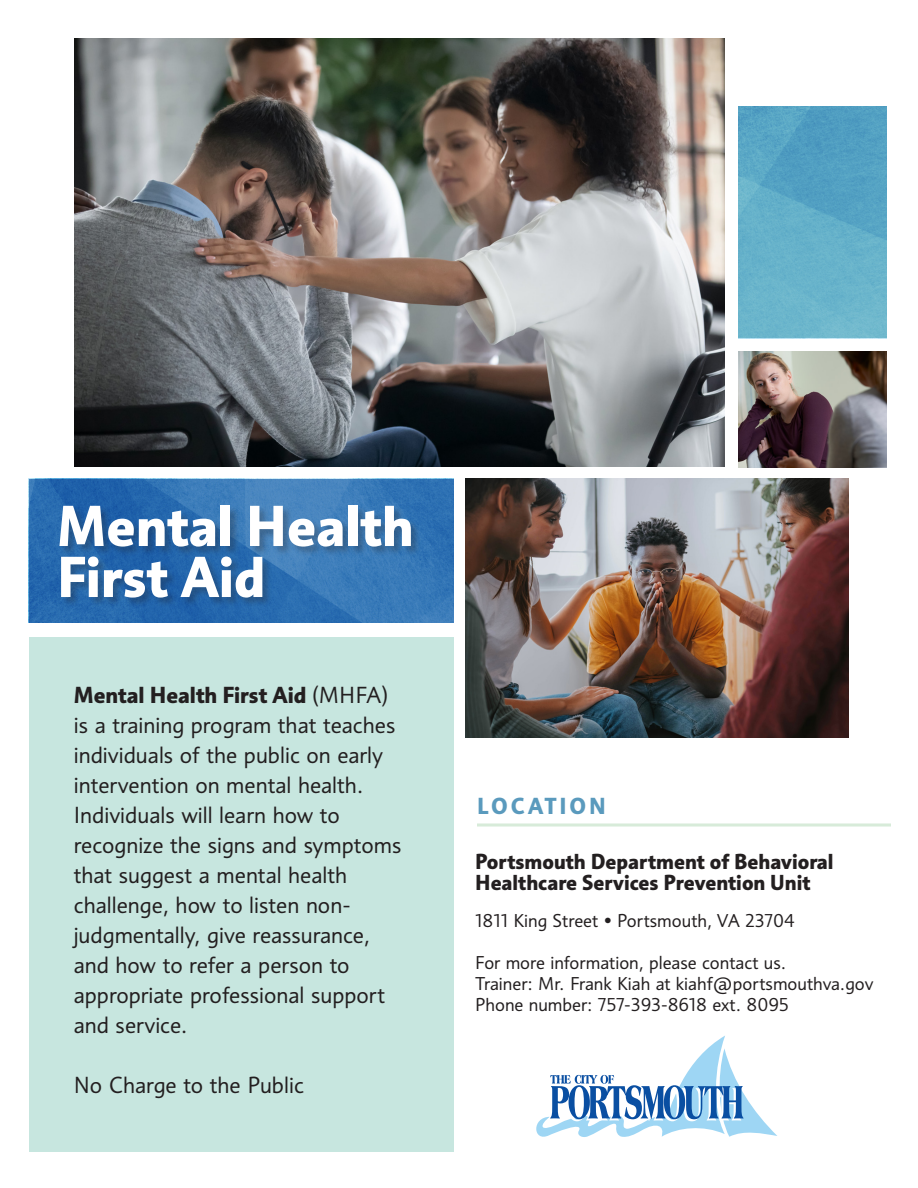
<style>
.page{position:relative;width:918px;height:1188px;background:#fff}
.page>*{position:absolute;margin:0;border:0;box-sizing:border-box;transform-origin:0 0}
.t1{font:700 55.95px/51px "Informa Pro";color:#fff}
.t2{font:22.5px/30px "Informa Pro";color:#231f20}
.t3{font:700 22.5px "Informa Pro";letter-spacing:.13em;color:#5a9abd}
.t4{font:700 21px/21px "Informa Pro";color:#231f20}
.t5{font:18px "Informa Pro";color:#231f20}
.s1{font-weight:700}
</style>
<div class="page">
<img style="left:74px;top:38px;width:650px;height:429px">
<img style="left:29px;top:479px;width:425px;height:144px">
<div style="left:29px;top:637px;width:425px;height:515px;background:#c7e6df"></div>
<svg style="left:536px;top:1036px;width:241px;height:101px"></svg>
<div style="left:60px;top:505px;width:361px;height:103px;background:#231f20;opacity:.29"></div>
<img style="left:466px;top:479px;width:383px;height:259px">
<img style="left:738px;top:106px;width:148px;height:232px">
<img style="left:738px;top:351px;width:148px;height:116px">
<hr style="left:477px;top:824px;width:414px;height:2px;background:#d7ebd9">
<p class="t1" style="left:57px;top:501px;width:358px">Mental Health<br>First Aid</p>
<p class="t2" style="left:74px;top:680px;width:329px"><span class="s1">Mental Health First Aid</span> (MHFA) is a training program that teaches individuals of the public on early intervention on mental health.<br>Individuals will learn how to recognize the signs and symptoms that suggest a mental health challenge, how to listen non&shy;judgmentally, give reassurance, and how to refer a person to appropriate professional support and service.</p>
<p class="t2" style="left:74px;top:1070px;width:232px">No Charge to the Public</p>
<p class="t3" style="left:477px;top:792px;width:130px">LOCATION</p>
<p class="t4" style="left:475px;top:851px;width:360px">Portsmouth Department of Behavioral<br>Healthcare Services Prevention Unit</p>
<p class="t5" style="left:475px;top:910px;width:321px">1811 King Street • Portsmouth, VA 23704</p>
<p class="t5" style="left:475px;top:952px;width:313px">For more information, please contact us.</p>
<p class="t5" style="left:475px;top:973px;width:400px">Trainer: Mr. Frank Kiah at kiahf@portsmouthva.gov</p>
<p class="t5" style="left:475px;top:994px;width:315px">Phone number: 757-393-8618 ext. 8095</p>
</div>
